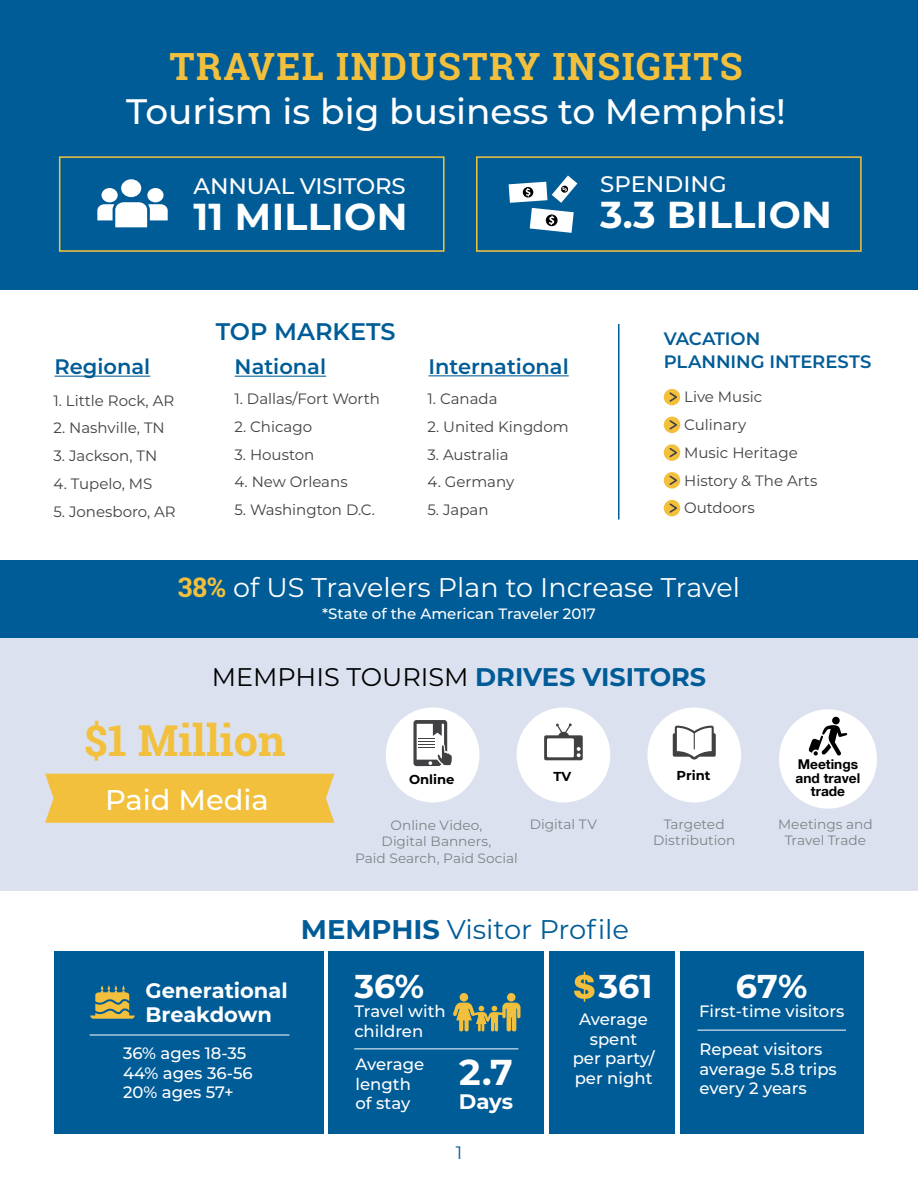
<style>
.page{position:relative;width:918px;height:1188px;background:#fff}
.page>*{position:absolute;margin:0;border:0;box-sizing:border-box;transform-origin:0 0}
.t1{font:700 42.6px "Roboto Slab";color:#f2c03c}
.t2{font:700 37.5px "Roboto Slab";letter-spacing:.04em;color:#f2c03c}
.t3{font:700 37.5px "Montserrat";letter-spacing:.01em;color:#fff}
.t4{font:700 36px "Montserrat";color:#fff}
.t5{font:500 35.4px "Montserrat";color:#fff}
.t6{font:700 33px "Montserrat";color:#fff}
.t7{font:500 28.5px "Montserrat";color:#fff}
.t8{font:27px "Montserrat";color:#fff}
.t9{font:27px "Montserrat";color:#005c97}
.t10{font:25.5px "Montserrat";color:#000}
.t11{font:600 24px "Montserrat";color:#005c97}
.t12{font:500 22.5px "Montserrat";letter-spacing:-.01em;color:#fff}
.t13{font:600 21px "Montserrat";color:#005c97}
.t14{font:700 21px/24px "Montserrat";color:#fff}
.t15{font:600 18px/22.5px "Montserrat";letter-spacing:-.005em;color:#005c97}
.t16{font:18px "Montserrat";color:#005c97}
.t17{font:500 16.5px/19.5px "Montserrat";color:#fff}
.t18{font:15px/27.8px "Montserrat";color:#414042}
.t19{font:500 15px "Montserrat";color:#fff}
.t20{font:13.5px/16.5px "Montserrat";color:#808285;text-align:center}
.t21{font:700 13.5px/13.5px "Helvetica Neue LT Com";color:#000;text-align:center}
.t22{font:700 12.9px "Montserrat";color:#000}
.s1{font-family:"Roboto Slab";font-weight:700;color:#f2c03c}
.s2{font-weight:700;color:#005c97}
.s3{font-weight:700}
</style>
<div class="page">
<div style="left:0;top:560px;width:918px;height:78px;background:#005c97"></div>
<div style="left:0;top:638px;width:918px;height:253px;background:#dbe1ee"></div>
<div style="left:0;top:0;width:918px;height:290px;background:#005c97"></div>
<div style="left:59px;top:156px;width:386px;height:96px;border:2px solid #f2c03c"></div>
<div style="left:476px;top:156px;width:386px;height:96px;border:2px solid #f2c03c"></div>
<svg style="left:509px;top:176px;width:68px;height:57px"></svg>
<div style="left:102px;top:188px;width:16px;height:14px;background:#fff;border-radius:50%"></div>
<div style="left:147px;top:188px;width:17px;height:14px;background:#fff;border-radius:50%"></div>
<div style="left:121px;top:179px;width:20px;height:18px;background:#fff;border-radius:50%"></div>
<svg style="left:97px;top:202px;width:71px;height:25px"></svg>
<div style="left:54px;top:951px;width:270px;height:183px;background:#005c97"></div>
<div style="left:328px;top:951px;width:216px;height:183px;background:#005c97"></div>
<div style="left:550px;top:951px;width:125px;height:183px;background:#005c97"></div>
<div style="left:680px;top:951px;width:184px;height:183px;background:#005c97"></div>
<hr style="left:618px;top:324px;width:2px;height:195px;background:#005c97">
<div style="left:664px;top:389px;width:16px;height:16px;background:#f2c03c;border-radius:50%"></div>
<svg style="left:669px;top:391px;width:10px;height:12px"></svg>
<div style="left:664px;top:417px;width:16px;height:16px;background:#f2c03c;border-radius:50%"></div>
<svg style="left:669px;top:419px;width:10px;height:12px"></svg>
<svg style="left:664px;top:444px;width:16px;height:17px"></svg>
<svg style="left:668px;top:446px;width:11px;height:13px"></svg>
<div style="left:664px;top:472px;width:16px;height:17px;background:#f2c03c;border-radius:50%"></div>
<svg style="left:669px;top:474px;width:10px;height:12px"></svg>
<div style="left:664px;top:500px;width:16px;height:16px;background:#f2c03c;border-radius:50%"></div>
<svg style="left:669px;top:502px;width:10px;height:12px"></svg>
<hr style="left:235px;top:376px;width:91px;height:1px;background:#005c97">
<hr style="left:55px;top:376px;width:95px;height:1px;background:#005c97">
<hr style="left:429px;top:375px;width:140px;height:1px;background:#005c97">
<svg style="left:90px;top:985px;width:45px;height:34px"></svg>
<hr style="left:90px;top:1035px;width:199px;height:1px;background:#fff">
<hr style="left:354px;top:1048px;width:164px;height:1px;background:#fff">
<div style="left:507px;top:993px;width:9px;height:9px;background:#f2c03c;border-radius:50%"></div>
<div style="left:460px;top:993px;width:8px;height:9px;background:#f2c03c;border-radius:50%"></div>
<svg style="left:453px;top:1003px;width:68px;height:29px"></svg>
<hr style="left:698px;top:1030px;width:148px;height:1px;background:#fff">
<svg style="left:574px;top:972px;width:21px;height:30px"></svg>
<div style="left:45px;top:774px;width:289px;height:49px;background:#f2c03c"></div>
<div style="left:516px;top:707px;width:95px;height:96px;background:#fff;border-radius:50%"></div>
<svg style="left:544px;top:723px;width:39px;height:37px"></svg>
<div style="left:647px;top:707px;width:95px;height:96px;background:#fff;border-radius:50%"></div>
<svg style="left:673px;top:726px;width:43px;height:34px"></svg>
<div style="left:779px;top:709px;width:98px;height:100px;background:#fff;border-radius:50%"></div>
<svg style="left:809px;top:717px;width:38px;height:39px"></svg>
<div style="left:385px;top:707px;width:95px;height:96px;background:#fff;border-radius:50%"></div>
<svg style="left:413px;top:720px;width:39px;height:46px"></svg>
<h2 class="t2" style="left:169px;top:40px;width:575px">TRAVEL INDUSTRY INSIGHTS</h2>
<h3 class="t5" style="left:126px;top:86px;width:661px">Tourism is big business to Memphis!</h3>
<h3 class="t12" style="left:194px;top:171px;width:214px">ANNUAL VISITORS</h3>
<h2 class="t3" style="left:194px;top:190px;width:215px">11 MILLION</h2>
<h3 class="t12" style="left:600px;top:168px;width:128px">SPENDING</h3>
<h2 class="t3" style="left:600px;top:188px;width:233px">3.3 BILLION</h2>
<h3 class="t11" style="left:216px;top:314px;width:181px">TOP MARKETS</h3>
<h3 class="t13" style="left:55px;top:352px;width:97px">Regional</h3>
<h3 class="t13" style="left:235px;top:352px;width:93px">National</h3>
<h3 class="t13" style="left:429px;top:351px;width:142px">International</h3>
<p class="t18" style="left:53px;top:386px;width:122px">1. Little Rock, AR</p>
<p class="t18" style="left:53px;top:414px;width:113px">2. Nashville, TN</p>
<p class="t18" style="left:53px;top:441px;width:105px">3. Jackson, TN</p>
<p class="t18" style="left:53px;top:469px;width:100px">4. Tupelo, MS</p>
<p class="t18" style="left:53px;top:497px;width:124px">5. Jonesboro, AR</p>
<p class="t18" style="left:234px;top:384px;width:147px">1. Dallas/Fort Worth</p>
<p class="t18" style="left:234px;top:412px;width:79px">2. Chicago</p>
<p class="t18" style="left:234px;top:440px;width:81px">3. Houston</p>
<p class="t18" style="left:234px;top:468px;width:115px">4. New Orleans</p>
<p class="t18" style="left:234px;top:495px;width:142px">5. Washington D.C.</p>
<p class="t18" style="left:427px;top:384px;width:72px">1. Canada</p>
<p class="t18" style="left:427px;top:412px;width:143px">2. United Kingdom</p>
<p class="t18" style="left:427px;top:440px;width:83px">3. Australia</p>
<p class="t18" style="left:427px;top:468px;width:88px">4. Germany</p>
<p class="t18" style="left:427px;top:495px;width:63px">5. Japan</p>
<p class="t15" style="left:664px;top:327px;width:209px">VACATION<br>PLANNING INTERESTS</p>
<p class="t18" style="left:684px;top:383px;width:135px">Live Music<br>Culinary<br>Music Heritage<br>History &amp; The Arts<br>Outdoors</p>
<h3 class="t8" style="left:178px;top:569px;width:564px"><span class="s1">38%</span> of US Travelers Plan to Increase Travel</h3>
<p class="t19" style="left:322px;top:603px;width:275px">*State of the American Traveler 2017</p>
<h3 class="t10" style="left:212px;top:659px;width:496px">MEMPHIS TOURISM <span class="s2">DRIVES VISITORS</span></h3>
<h1 class="t1" style="left:85px;top:711px;width:202px">$1 Million</h1>
<h3 class="t7" style="left:105px;top:780px;width:165px">Paid Media</h3>
<p class="t21" style="left:796px;top:757px;width:66px">Meetings and travel trade</p>
<p class="t22" style="left:677px;top:766px;width:35px">Print</p>
<p class="t20" style="left:653px;top:815px;width:84px">Targeted<br>Distribution</p>
<p class="t20" style="left:778px;top:815px;width:96px">Meetings and<br>Travel Trade</p>
<p class="t22" style="left:554px;top:767px;width:19px">TV</p>
<p class="t20" style="left:530px;top:816px;width:69px">Digital TV</p>
<p class="t22" style="left:409px;top:771px;width:47px">Online</p>
<p class="t20" style="left:355px;top:816px;width:164px">Online Video,<br>Digital Banners,<br>Paid Search, Paid Social</p>
<h3 class="t14" style="left:146px;top:978px;width:144px">Generational<br>Breakdown</h3>
<p class="t17" style="left:123px;top:1043px;width:131px">36% ages 18-35<br>44% ages 36-56<br>20% ages 57+</p>
<h3 class="t9" style="left:301px;top:910px;width:330px"><span class="s3">MEMPHIS</span> Visitor Profile</h3>
<h3 class="t6" style="left:354px;top:962px;width:71px">36%</h3>
<p class="t17" style="left:354px;top:1001px;width:93px">Travel with children</p>
<p class="t17" style="left:356px;top:1054px;width:70px">Average length of stay</p>
<h3 class="t4" style="left:459px;top:1046px;width:55px">2.7</h3>
<h3 class="t14" style="left:459px;top:1088px;width:56px">Days</h3>
<p class="t16" style="left:456px;top:1140px;width:8px">1</p>
<h3 class="t6" style="left:598px;top:962px;width:56px">361</h3>
<p class="t17" style="left:573px;top:1009px;width:83px;text-align:center">Average spent<br>per party/ per night</p>
<h3 class="t6" style="left:736px;top:962px;width:73px">67%</h3>
<p class="t17" style="left:699px;top:1001px;width:147px">First-time visitors</p>
<p class="t17" style="left:700px;top:1039px;width:139px">Repeat visitors average 5.8 trips every 2 years</p>
</div>
